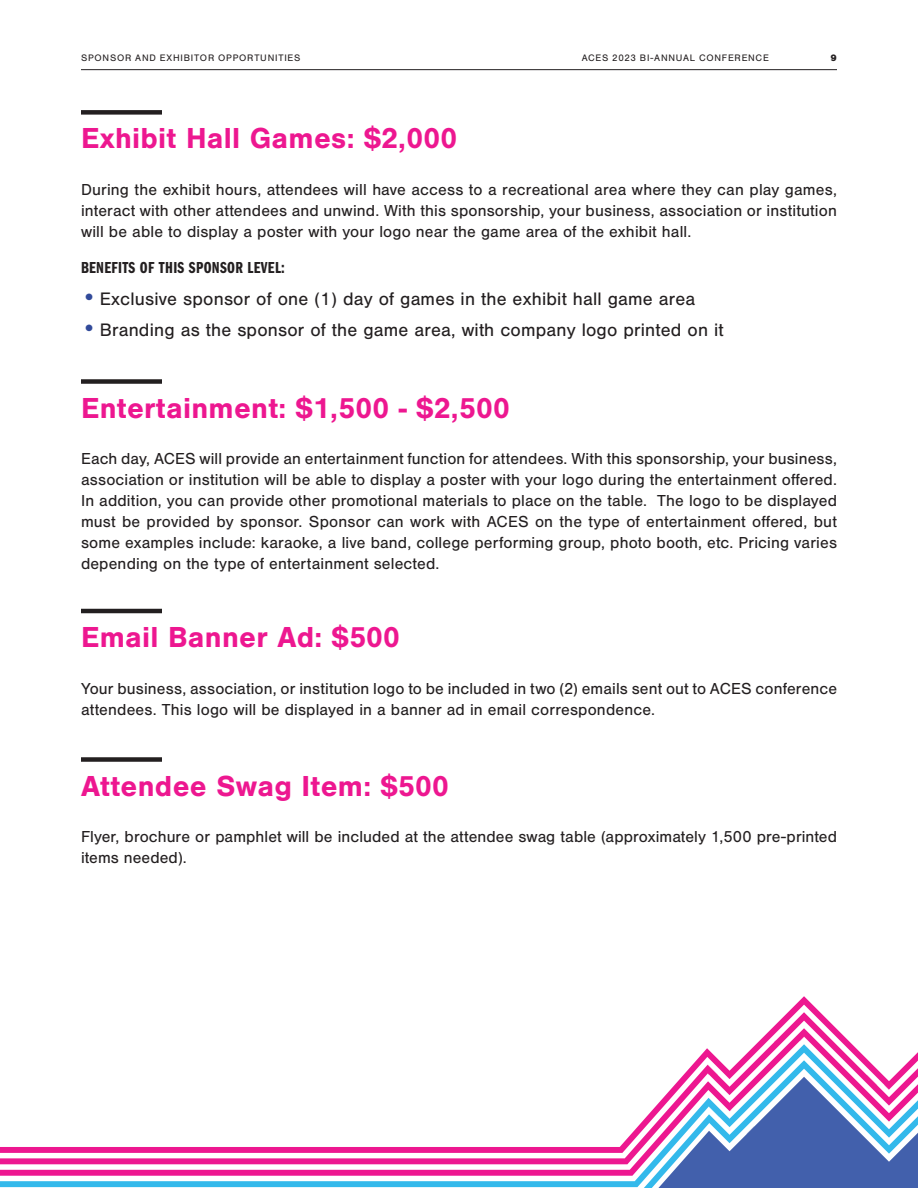
<style>
.page{position:relative;width:918px;height:1188px;background:#fff}
.page>*{position:absolute;margin:0;border:0;box-sizing:border-box;transform-origin:0 0}
.Main_Heading{font:700 30px "Nimbus San";letter-spacing:.01em;color:#ed1790}
.t1{font:18.75px "Nimbus San";letter-spacing:.01em;color:#231f20}
.Main-Body{font:16.5px/21px "Nimbus San";letter-spacing:.01em;color:#231f20;text-align:justify}
.News_Heading{font:16.5px "Franklin Gothic URW Com Dem";letter-spacing:.02em;color:#231f20}
.Page_Lable-Title{font:9.75px "Nimbus San";letter-spacing:.08em;color:#231f20}
.Page_Lable{font:9.75px "Nimbus San";letter-spacing:.08em;color:#231f20}
.Page_Number{font:900 9.75px "Nimbus San";color:#231f20}
.s1{font-size:24px;color:#314a9a}
</style>
<div class="page">
<hr style="left:81px;top:69px;width:756px;height:1px;background:#231f20">
<div style="left:81px;top:110px;width:81px;height:5px;background:#231f20"></div>
<div style="left:81px;top:379px;width:81px;height:5px;background:#231f20"></div>
<hr style="left:81px;top:609px;width:81px;height:4px;background:#231f20">
<div style="left:81px;top:757px;width:81px;height:5px;background:#231f20"></div>
<svg style="left:756px;top:1028px;width:96px;height:16px"></svg>
<svg style="left:0;top:1044px;width:918px;height:143px"></svg>
<svg style="left:644px;top:1060px;width:274px;height:128px"></svg>
<p class="Page_Lable-Title" style="left:81px;top:52px;width:221px">SPONSOR AND EXHIBITOR OPPORTUNITIES</p>
<p class="Page_Lable" style="left:582px;top:52px;width:189px">ACES 2023 BI-ANNUAL CONFERENCE</p>
<p class="Page_Number" style="left:831px;top:52px;width:8px">9</p>
<p class="Main_Heading" style="left:81px;top:122px;width:378px">Exhibit Hall Games: $2,000</p>
<p class="Main-Body" style="left:81px;top:179px;width:757px">During the exhibit hours, attendees will have access to a recreational area where they can play games, interact with other attendees and unwind. With this sponsorship, your business, association or institution will be able to display a poster with your logo near the game area of the exhibit hall.</p>
<p class="News_Heading" style="left:81px;top:256px;width:205px">BENEFITS OF THIS SPONSOR LEVEL:</p>
<p class="t1" style="left:81px;top:289px;width:616px"><span class="s1">•</span>Exclusive sponsor of one (1) day of games in the exhibit hall game area</p>
<p class="t1" style="left:81px;top:319px;width:644px"><span class="s1">•</span>Branding as the sponsor of the game area, with company logo printed on it</p>
<p class="Main_Heading" style="left:81px;top:391px;width:430px">Entertainment: $1,500 - $2,500</p>
<p class="Main-Body" style="left:81px;top:448px;width:758px">Each day, ACES will provide an entertainment function for attendees. With this sponsorship, your business, association or institution will be able to display a poster with your logo during the entertainment offered.<br>In addition, you can provide other promotional materials to place on the table. The logo to be displayed must be provided by sponsor. Sponsor can work with ACES on the type of entertainment offered, but some examples include: karaoke, a live band, college performing group, photo booth, etc. Pricing varies depending on the type of entertainment selected.</p>
<p class="Main_Heading" style="left:81px;top:620px;width:321px">Email Banner Ad: $500</p>
<p class="Main-Body" style="left:81px;top:678px;width:758px">Your business, association, or institution logo to be included in two (2) emails sent out to ACES conference attendees. This logo will be displayed in a banner ad in email correspondence.</p>
<p class="Main_Heading" style="left:81px;top:769px;width:369px">Attendee Swag Item: $500</p>
<p class="Main-Body" style="left:81px;top:826px;width:758px">Flyer, brochure or pamphlet will be included at the attendee swag table (approximately 1,500 pre-printed items needed).</p>
</div>
